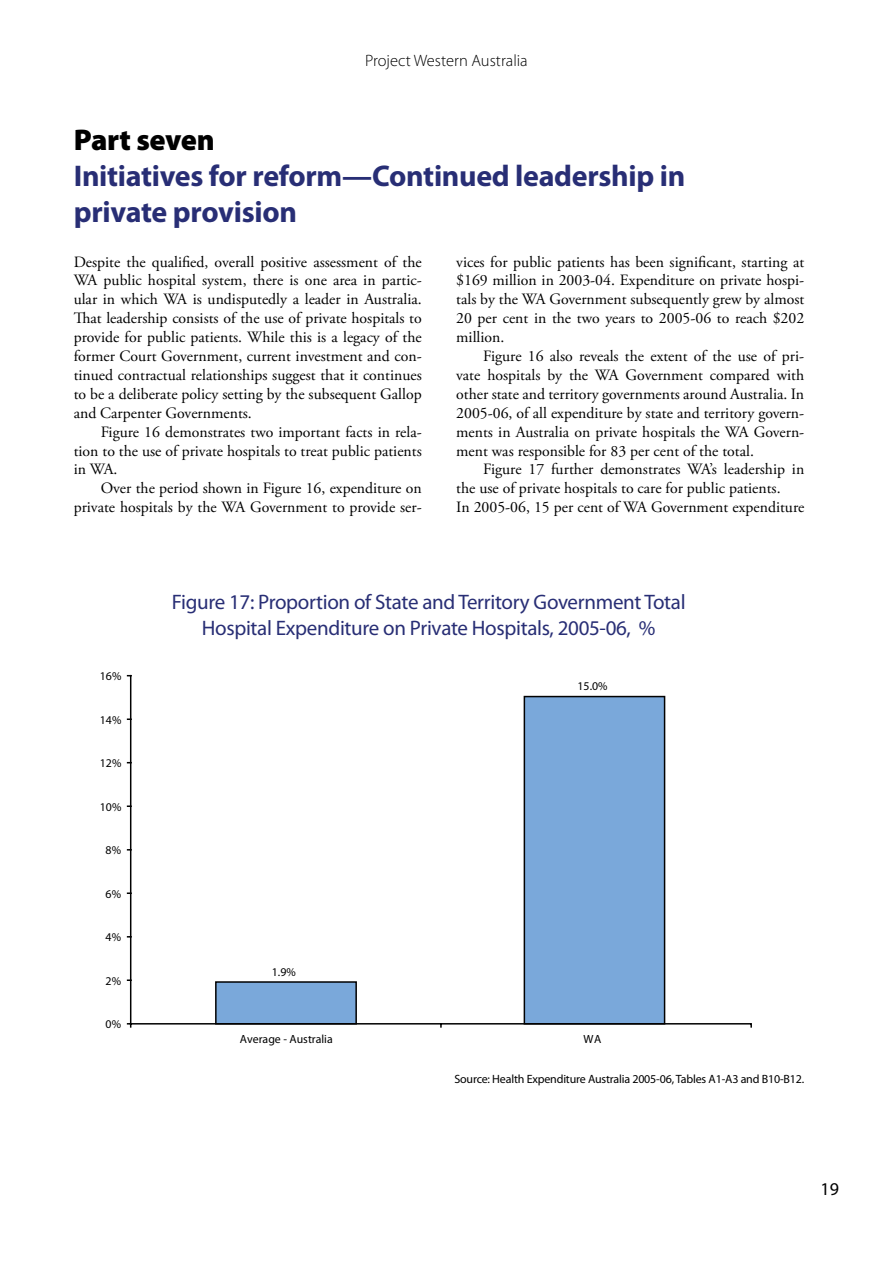
<style>
.page{position:relative;width:893px;height:1263px;background:#fff}
.page>*{position:absolute;margin:0;border:0;box-sizing:border-box;transform-origin:0 0}
.t1{font:700 30px/36px "Myriad Pro";letter-spacing:-.01em;color:#282e75}
.t2{font:900 30px "Myriad Pro";letter-spacing:-.01em;color:#000}
.t3{font:21px/25.2px "Myriad Pro";letter-spacing:-.015em;color:#282e75;text-align:center}
.t4{font:18px "Myriad Pro";color:#000}
.t5{font:300 16.5px "Myriad Pro";color:#000}
.t6{font:15.75px/18.9px "Adobe Garamond Pro";color:#000;text-align:justify}
.t7{font:12px "Myriad Pro";letter-spacing:-.015em;color:#000}
.t8{font:11.85px "Myriad Pro";color:#010101}
</style>
<div class="page">
<div style="left:215px;top:981px;width:142px;height:43px;background:#7aa8da;border:2px solid #010101"></div>
<div style="left:524px;top:696px;width:141px;height:328px;background:#7aa8da;border:2px solid #010101"></div>
<hr style="left:130px;top:676px;width:1px;height:348px;background:#010101">
<hr style="left:131px;top:1023px;width:619px;height:1px;background:#010101">
<p class="t5" style="left:365px;top:51px;width:164px">Project Western Australia</p>
<h1 class="t2" style="left:74px;top:120px;width:143px">Part seven</h1>
<h1 class="t1" style="left:74px;top:157px;width:613px">Initiatives for reform—Continued leadership in private provision</h1>
<p class="t6" style="left:74px;top:253px;width:350px">Despite the qualified, overall positive assessment of the WA public hospital system, there is one area in partic&shy;ular in which WA is undisputedly a leader in Australia.<br>That leadership consists of the use of private hospitals to provide for public patients. While this is a legacy of the former Court Government, current investment and con&shy;tinued contractual relationships suggest that it continues to be a deliberate policy setting by the subsequent Gallop and Carpenter Governments.</p>
<p class="t6" style="left:74px;top:423px;width:350px;text-indent:27px">Figure 16 demonstrates two important facts in rela&shy;tion to the use of private hospitals to treat public patients in WA.</p>
<p class="t6" style="left:74px;top:479px;width:350px;text-align:right">Over the period shown in Figure 16, expenditure on private hospitals by the WA Government to provide ser-</p>
<p class="t6" style="left:456px;top:253px;width:350px">vices for public patients has been significant, starting at $169 million in 2003-04. Expenditure on private hospi&shy;tals by the WA Government subsequently grew by almost 20 per cent in the two years to 2005-06 to reach $202 million.</p>
<p class="t6" style="left:456px;top:347px;width:350px;text-indent:27px">Figure 16 also reveals the extent of the use of pri&shy;vate hospitals by the WA Government compared with other state and territory governments around Australia. In 2005-06, of all expenditure by state and territory govern&shy;ments in Australia on private hospitals the WA Govern&shy;ment was responsible for 83 per cent of the total.</p>
<p class="t6" style="left:456px;top:461px;width:350px;text-align:left;text-indent:27px">Figure 17 further demonstrates WA’s leadership in the use of private hospitals to care for public patients.<br>In 2005-06, 15 per cent of WA Government expenditure</p>
<p class="t8" style="left:100px;top:669px;width:23px">16%</p>
<p class="t8" style="left:100px;top:712px;width:23px">14%</p>
<p class="t8" style="left:100px;top:756px;width:23px">12%</p>
<p class="t8" style="left:100px;top:799px;width:23px">10%</p>
<p class="t8" style="left:106px;top:843px;width:17px">8%</p>
<p class="t8" style="left:106px;top:886px;width:17px">6%</p>
<p class="t8" style="left:106px;top:930px;width:17px">4%</p>
<p class="t8" style="left:106px;top:973px;width:17px">2%</p>
<p class="t8" style="left:106px;top:1017px;width:17px">0%</p>
<h2 class="t3" style="left:172px;top:589px;width:515px">Figure 17: Proportion of State and Territory Government Total<br>Hospital Expenditure on Private Hospitals, 2005-06, %</h2>
<p class="t8" style="left:272px;top:964px;width:25px">1.9%</p>
<p class="t8" style="left:578px;top:679px;width:32px">15.0%</p>
<p class="t8" style="left:240px;top:1032px;width:94px">Average - Australia</p>
<p class="t8" style="left:583px;top:1032px;width:19px">WA</p>
<p class="t7" style="left:454px;top:1071px;width:351px">Source: Health Expenditure Australia 2005-06, Tables A1-A3 and B10-B12.</p>
<p class="t4" style="left:820px;top:1178px;width:20px">19</p>
</div>
